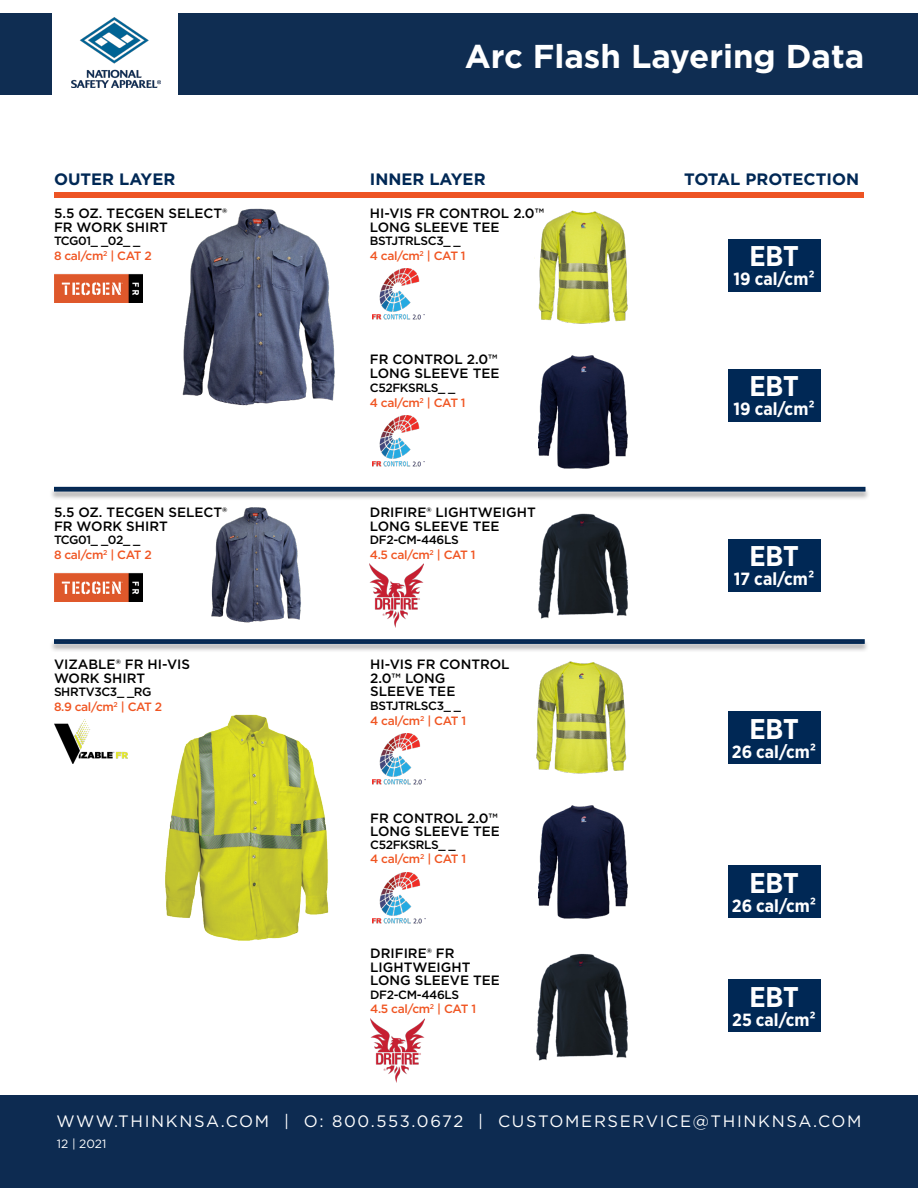
<style>
.page{position:relative;width:918px;height:1188px;background:#fff}
.page>*{position:absolute;margin:0;border:0;box-sizing:border-box;transform-origin:0 0}
.t1{font:700 33px "Gotham";color:#fff}
.t2{font:700 28.5px "Gotham Narrow";letter-spacing:-.005em;color:#fff}
.t3{font:700 17.7px "Gotham Narrow";color:#fff}
.t4{font:16.5px "Gotham";letter-spacing:.1em;color:#fff}
.t5{font:700 16.5px "Gotham";color:#002855}
.BLACK_9pt{font:500 13.5px/13.5px "Gotham";color:#000}
.ORANGE_8pt_MEDIUM{font:500 12px "Gotham";letter-spacing:-.03em;color:#f05522}
.BLACK_8pt_copy{font:500 12px "Gotham";letter-spacing:-.03em;color:#000}
.t6{font:12px "Gotham";color:#fff}
</style>
<div class="page">
<div style="left:0;top:1095px;width:918px;height:93px;background:#0d2b51"></div>
<div style="left:54px;top:192px;width:810px;height:5px;background:#ed5424"></div>
<div style="left:0;top:14px;width:918px;height:81px;background:#0f2d52"></div>
<div style="left:52px;top:14px;width:125px;height:81px;background:#fff"></div>
<img style="left:71px;top:17px;width:89px;height:71px">
<img style="left:538px;top:355px;width:89px;height:114px">
<img style="left:534px;top:210px;width:94px;height:114px">
<img style="left:372px;top:268px;width:53px;height:52px">
<img style="left:372px;top:415px;width:53px;height:52px">
<img style="left:182px;top:208px;width:153px;height:198px">
<div style="left:50px;top:487px;width:820px;height:14px;background:#231f20;opacity:.37"></div>
<svg style="left:54px;top:487px;width:812px;height:5px;background:#17385e"></svg>
<img style="left:538px;top:513px;width:90px;height:106px">
<img style="left:370px;top:564px;width:54px;height:63px">
<img style="left:211px;top:507px;width:90px;height:116px">
<div style="left:50px;top:640px;width:819px;height:13px;background:#231f20;opacity:.37"></div>
<svg style="left:54px;top:639px;width:811px;height:5px;background:#0f315a"></svg>
<img style="left:165px;top:714px;width:164px;height:227px">
<img style="left:536px;top:661px;width:91px;height:113px">
<img style="left:536px;top:953px;width:92px;height:108px">
<img style="left:370px;top:1018px;width:54px;height:64px">
<img style="left:55px;top:719px;width:73px;height:45px">
<img style="left:538px;top:805px;width:89px;height:114px">
<img style="left:373px;top:734px;width:52px;height:51px">
<img style="left:373px;top:872px;width:52px;height:52px">
<div style="left:728px;top:239px;width:92px;height:53px;background:#002855"></div>
<div style="left:728px;top:369px;width:92px;height:53px;background:#002855"></div>
<div style="left:728px;top:539px;width:92px;height:53px;background:#002855"></div>
<div style="left:728px;top:711px;width:92px;height:53px;background:#002855"></div>
<div style="left:728px;top:865px;width:92px;height:53px;background:#002855"></div>
<div style="left:728px;top:979px;width:92px;height:53px;background:#002855"></div>
<img style="left:54px;top:274px;width:89px;height:29px">
<img style="left:54px;top:573px;width:89px;height:29px">
<p class="t1" style="left:465px;top:34px;width:401px">Arc Flash Layering Data</p>
<p class="t5" style="left:54px;top:168px;width:123px">OUTER LAYER</p>
<p class="t5" style="left:684px;top:168px;width:176px">TOTAL PROTECTION</p>
<p class="t5" style="left:370px;top:168px;width:117px">INNER LAYER</p>
<p class="BLACK_9pt" style="left:54px;top:206px;width:175px">5.5 OZ. TECGEN SELECT®<br>FR WORK SHIRT</p>
<p class="BLACK_8pt_copy" style="left:54px;top:233px;width:88px">TCG01_ _02_ _</p>
<p class="ORANGE_8pt_MEDIUM" style="left:54px;top:248px;width:99px">8 cal/cm<sup>2</sup> | CAT 2</p>
<p class="BLACK_9pt" style="left:54px;top:505px;width:175px">5.5 OZ. TECGEN SELECT®<br>FR WORK SHIRT</p>
<p class="BLACK_8pt_copy" style="left:54px;top:532px;width:88px">TCG01_ _02_ _</p>
<p class="ORANGE_8pt_MEDIUM" style="left:54px;top:547px;width:99px">8 cal/cm<sup>2</sup> | CAT 2</p>
<p class="BLACK_9pt" style="left:54px;top:658px;width:138px">VIZABLE® FR HI-VIS</p>
<p class="BLACK_9pt" style="left:54px;top:671px;width:93px">WORK SHIRT</p>
<p class="BLACK_8pt_copy" style="left:54px;top:684px;width:99px">SHRTV3C3_ _RG</p>
<p class="ORANGE_8pt_MEDIUM" style="left:54px;top:699px;width:110px">8.9 cal/cm<sup>2</sup> | CAT 2</p>
<p class="BLACK_9pt" style="left:370px;top:206px;width:176px">HI-VIS FR CONTROL 2.0™<br>LONG SLEEVE TEE</p>
<p class="BLACK_8pt_copy" style="left:370px;top:233px;width:92px">BSTJTRLSC3_ _</p>
<p class="ORANGE_8pt_MEDIUM" style="left:370px;top:248px;width:97px">4 cal/cm<sup>2</sup> | CAT 1</p>
<p class="BLACK_9pt" style="left:370px;top:353px;width:131px">FR CONTROL 2.0™<br>LONG SLEEVE TEE</p>
<p class="BLACK_8pt_copy" style="left:370px;top:380px;width:87px">C52FKSRLS_ _</p>
<p class="ORANGE_8pt_MEDIUM" style="left:370px;top:395px;width:97px">4 cal/cm<sup>2</sup> | CAT 1</p>
<p class="BLACK_9pt" style="left:370px;top:505px;width:167px">DRIFIRE® LIGHTWEIGHT<br>LONG SLEEVE TEE</p>
<p class="BLACK_8pt_copy" style="left:370px;top:532px;width:91px">DF2-CM-446LS</p>
<p class="ORANGE_8pt_MEDIUM" style="left:370px;top:547px;width:107px">4.5 cal/cm<sup>2</sup> | CAT 1</p>
<p class="BLACK_9pt" style="left:370px;top:658px;width:141px">HI-VIS FR CONTROL<br>2.0™ LONG<br>SLEEVE TEE</p>
<p class="BLACK_8pt_copy" style="left:370px;top:698px;width:92px">BSTJTRLSC3_ _</p>
<p class="ORANGE_8pt_MEDIUM" style="left:370px;top:713px;width:97px">4 cal/cm<sup>2</sup> | CAT 1</p>
<p class="BLACK_9pt" style="left:370px;top:811px;width:131px">FR CONTROL 2.0™<br>LONG SLEEVE TEE</p>
<p class="BLACK_8pt_copy" style="left:370px;top:837px;width:87px">C52FKSRLS_ _</p>
<p class="ORANGE_8pt_MEDIUM" style="left:370px;top:851px;width:97px">4 cal/cm<sup>2</sup> | CAT 1</p>
<p class="BLACK_9pt" style="left:370px;top:946px;width:131px">DRIFIRE® FR<br>LIGHTWEIGHT<br>LONG SLEEVE TEE</p>
<p class="BLACK_8pt_copy" style="left:370px;top:987px;width:91px">DF2-CM-446LS</p>
<p class="ORANGE_8pt_MEDIUM" style="left:370px;top:1001px;width:107px">4.5 cal/cm<sup>2</sup> | CAT 1</p>
<p class="t2" style="left:749px;top:238px;width:51px">EBT</p>
<p class="t3" style="left:733px;top:268px;width:83px">19 cal/cm²</p>
<p class="t2" style="left:749px;top:368px;width:51px">EBT</p>
<p class="t3" style="left:733px;top:398px;width:83px">19 cal/cm²</p>
<p class="t2" style="left:749px;top:538px;width:51px">EBT</p>
<p class="t3" style="left:734px;top:567px;width:82px">17 cal/cm²</p>
<p class="t2" style="left:749px;top:711px;width:51px">EBT</p>
<p class="t3" style="left:732px;top:740px;width:86px">26 cal/cm²</p>
<p class="t2" style="left:749px;top:864px;width:51px">EBT</p>
<p class="t3" style="left:732px;top:894px;width:86px">26 cal/cm²</p>
<p class="t2" style="left:749px;top:978px;width:51px">EBT</p>
<p class="t3" style="left:732px;top:1008px;width:85px">25 cal/cm²</p>
<p class="t4" style="left:56px;top:1110px;width:807px">WWW.THINKNSA.COM | O: 800.553.0672 | CUSTOMERSERVICE@THINKNSA.COM</p>
<p class="t6" style="left:57px;top:1136px;width:51px">12 | 2021</p>
</div>
